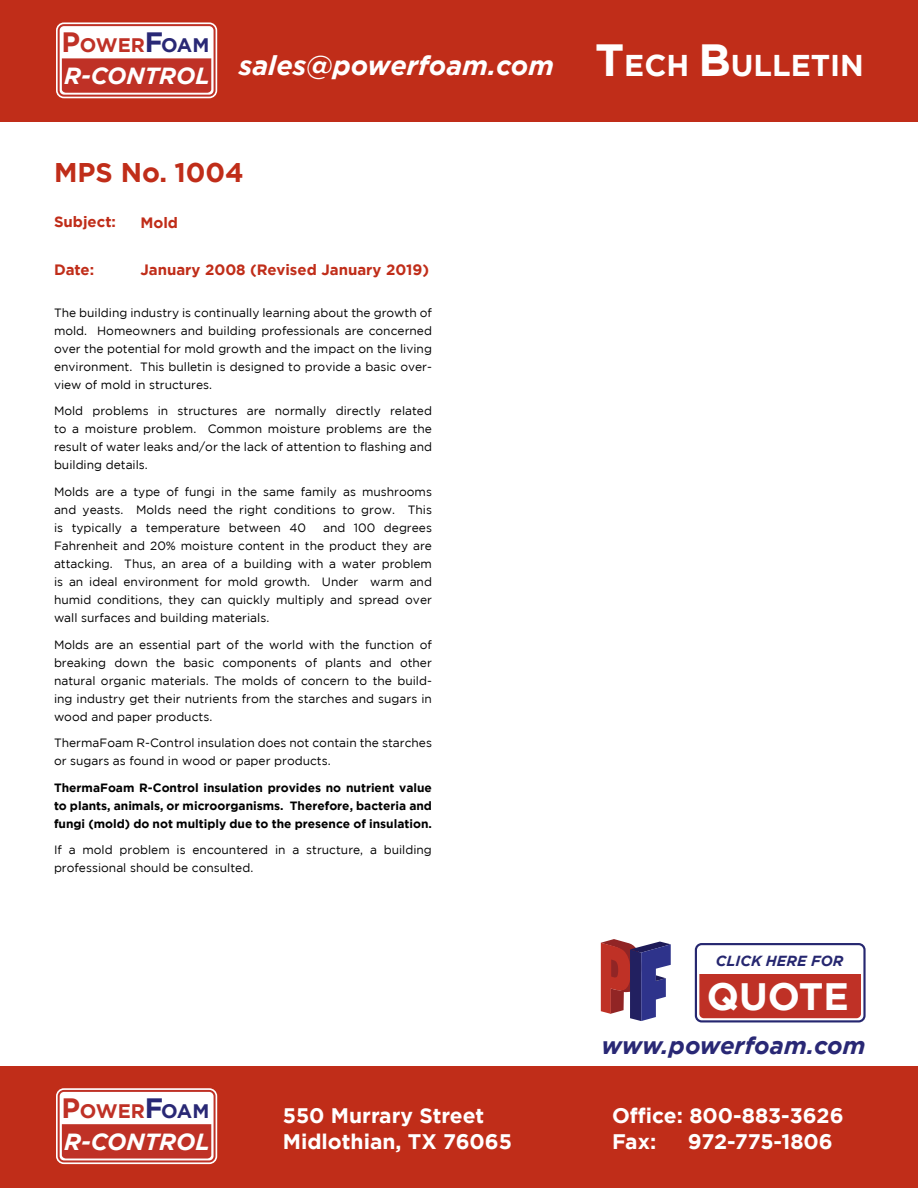
<style>
.page{position:relative;width:918px;height:1188px;background:#fff}
.page>*{position:absolute;margin:0;border:0;box-sizing:border-box;transform-origin:0 0}
.t1{font:700 38.1px "Gotham";color:#fff}
.t2{font:700 30px "Gotham";color:#fff}
.t3{font:italic 700 27px "Gotham";color:#fff}
.Body_Copy{font:700 27px "Gotham";color:#c02d19}
.Body_Subhead{font:italic 700 24px "Gotham";letter-spacing:-.005em;color:#292875}
.t4{font:italic 700 23.25px "Gotham";color:#fff}
.t5{font:700 21px/25.2px "Gotham";color:#fff}
.t6{font:700 19.5px "Gotham";color:#bf3126}
.Technical_Bulletin_H{font:700 15px "Gotham";color:#c02d19}
.Body_Copy_Justified{font:700 15px "Gotham";color:#c02d19}
.t7{font:italic 700 14.55px "Gotham";color:#262770}
.Technical_Bulletin_B{font:12px/18px "Gotham";color:#000;text-align:justify}
.Technical_Bulletin_B-2{font:700 12px/18px "Gotham";color:#000;text-align:justify}
.s1{font-size:27.9px}
.s2{font-size:27.9px;color:#292875}
.s3{color:#292875}
.s4{font-size:45px}
</style>
<div class="page">
<div style="left:0;top:0;width:918px;height:122px;background:#c02d19"></div>
<div style="left:56px;top:22px;width:161px;height:76px;border:5px solid #fff;border-radius:5px"></div>
<div style="left:59px;top:25px;width:156px;height:71px;background:#fff;border-radius:5px"></div>
<div style="left:58px;top:24px;width:158px;height:73px;border:2px solid #bf3126;border-radius:5px"></div>
<div style="left:62px;top:58px;width:149px;height:35px;background:#bf3126"></div>
<div style="left:0;top:1066px;width:918px;height:122px;background:#c02d19"></div>
<div style="left:56px;top:1088px;width:161px;height:76px;border:5px solid #fff;border-radius:5px"></div>
<div style="left:59px;top:1091px;width:156px;height:70px;background:#fff;border-radius:5px"></div>
<div style="left:58px;top:1090px;width:158px;height:72px;border:2px solid #bf3126;border-radius:5px"></div>
<div style="left:62px;top:1124px;width:149px;height:35px;background:#bf3126"></div>
<svg style="left:694px;top:943px;width:172px;height:80px"></svg>
<svg style="left:601px;top:939px;width:70px;height:82px"></svg>
<p class="t6" style="left:61px;top:34px;width:150px"><span class="s1">P</span>OWER<span class="s2">F</span><span class="s3">OAM</span></p>
<p class="t4" style="left:64px;top:62px;width:147px">R-CONTROL</p>
<p class="t3" style="left:239px;top:50px;width:317px">sales@powerfoam.com</p>
<p class="Body_Copy" style="left:54px;top:157px;width:191px">MPS No. 1004</p>
<p class="Body_Copy_Justified" style="left:54px;top:213px;width:64px">Subject:</p>
<p class="Body_Copy_Justified" style="left:54px;top:261px;width:42px">Date:</p>
<p class="Technical_Bulletin_H" style="left:140px;top:214px;width:39px">Mold</p>
<p class="Technical_Bulletin_H" style="left:140px;top:261px;width:290px">January 2008 (Revised January 2019)</p>
<p class="Technical_Bulletin_B" style="left:54px;top:303px;width:380px">The building industry is continually learning about the growth of mold. Homeowners and building professionals are concerned over the potential for mold growth and the impact on the living environment. This bulletin is designed to provide a basic over&shy;view of mold in structures.</p>
<p class="Technical_Bulletin_B" style="left:54px;top:402px;width:380px">Mold problems in structures are normally directly related to a moisture problem. Common moisture problems are the result of water leaks and/or the lack of attention to flashing and building details.</p>
<p class="Technical_Bulletin_B" style="left:54px;top:482px;width:380px">Molds are a type of fungi in the same family as mushrooms and yeasts. Molds need the right conditions to grow. This is typically a temperature between 40</p>
<p class="Technical_Bulletin_B" style="left:54px;top:518px;width:380px;text-indent:269px">and 100 degrees Fahrenheit and 20% moisture content in the product they are attacking. Thus, an area of a building with a water problem is an ideal environment for mold growth. Under warm and humid conditions, they can quickly multiply and spread over wall surfaces and building materials.</p>
<p class="Technical_Bulletin_B" style="left:54px;top:635px;width:380px">Molds are an essential part of the world with the function of breaking down the basic components of plants and other natural organic materials. The molds of concern to the build&shy;ing industry get their nutrients from the starches and sugars in wood and paper products.</p>
<p class="Technical_Bulletin_B" style="left:54px;top:734px;width:380px">ThermaFoam R-Control insulation does not contain the starches or sugars as found in wood or paper products.</p>
<p class="Technical_Bulletin_B-2" style="left:54px;top:778px;width:380px">ThermaFoam R-Control insulation provides no nutrient value to plants, animals, or microorganisms. Therefore, bacteria and fungi (mold) do not multiply due to the presence of insulation.</p>
<p class="Technical_Bulletin_B" style="left:54px;top:841px;width:379px">If a mold problem is encountered in a structure, a building professional should be consulted.</p>
<p class="t2" style="left:595px;top:48px;width:270px"><span class="s4">T</span>ECH <span class="s4">B</span>ULLETIN</p>
<p class="t7" style="left:716px;top:953px;width:129px">CLICK HERE FOR</p>
<p class="t1" style="left:707px;top:974px;width:144px">QUOTE</p>
<p class="Body_Subhead" style="left:602px;top:1031px;width:265px">www.powerfoam.com</p>
<p class="t6" style="left:61px;top:1100px;width:150px"><span class="s1">P</span>OWER<span class="s2">F</span><span class="s3">OAM</span></p>
<p class="t4" style="left:64px;top:1128px;width:147px">R-CONTROL</p>
<p class="t5" style="left:283px;top:1103px;width:231px">550 Murrary Street<br>Midlothian, TX 76065</p>
<p class="t5" style="left:612px;top:1103px;width:233px">Office: 800-883-3626<br>Fax:</p>
<p class="t5" style="left:688px;top:1128px;width:147px">972-775-1806</p>
</div>
